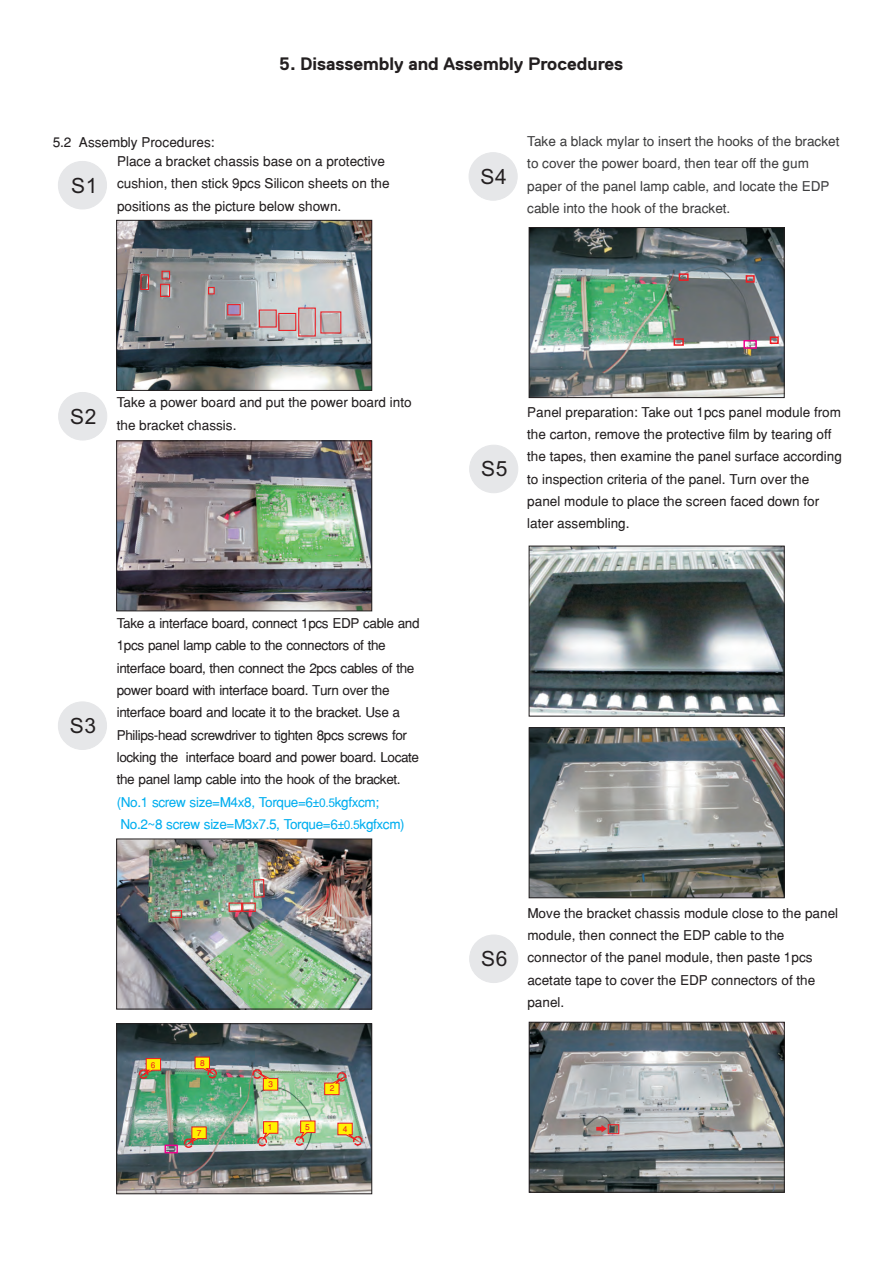
<style>
.page{position:relative;width:893px;height:1263px;background:#fff}
.page>*{position:absolute;margin:0;border:0;box-sizing:border-box;transform-origin:0 0}
.t1{font:21px "Arial";letter-spacing:.03em;color:#231f20}
.t2{font:700 18px "Dell Replica";color:#231f20}
.t3{font:13.5px/22.4px "Helvetica";color:#231f20}
.t4{font:13.5px/22.4px "Helvetica";letter-spacing:-.03em;color:#231f20}
.t5{font:13.5px/22.4px "Helvetica";color:#3e3e3f}
.t6{font:8.25px "Helvetica";color:#ee1d23}
.s1{color:#00aeef}
.s2{font-family:"Arial";font-size:12px;color:#00aeef}
</style>
<div class="page">
<div style="left:58px;top:392px;width:49px;height:48px;background:#e6e7e9;border:1px solid #e6e7e9;border-radius:50%"></div>
<img style="left:118px;top:222px;width:252px;height:167px">
<div style="left:116px;top:220px;width:256px;height:171px;border:1px solid #231f20"></div>
<div style="left:58px;top:161px;width:49px;height:48px;background:#e6e7e9;border:1px solid #e6e7e9;border-radius:50%"></div>
<div style="left:227px;top:304px;width:14px;height:11px;border:1px solid #ee1d23"></div>
<div style="left:469px;top:152px;width:48px;height:48px;background:#e6e7e9;border:1px solid #e6e7e9;border-radius:50%"></div>
<img style="left:118px;top:841px;width:252px;height:166px">
<div style="left:116px;top:839px;width:256px;height:170px;border:1px solid #231f20"></div>
<img style="left:118px;top:443px;width:252px;height:166px">
<div style="left:116px;top:441px;width:256px;height:170px;border:1px solid #231f20"></div>
<div style="left:58px;top:702px;width:49px;height:48px;background:#e6e7e9;border:1px solid #e6e7e9;border-radius:50%"></div>
<img style="left:531px;top:548px;width:251px;height:166px">
<div style="left:529px;top:546px;width:255px;height:170px;border:1px solid #231f20"></div>
<img style="left:531px;top:730px;width:251px;height:166px">
<div style="left:529px;top:728px;width:255px;height:170px;border:1px solid #231f20"></div>
<div style="left:469px;top:445px;width:49px;height:48px;background:#e6e7e9;border:1px solid #e6e7e9;border-radius:50%"></div>
<div style="left:469px;top:935px;width:49px;height:48px;background:#e6e7e9;border:1px solid #e6e7e9;border-radius:50%"></div>
<img style="left:531px;top:1024px;width:251px;height:166px">
<div style="left:529px;top:1022px;width:255px;height:170px;border:1px solid #231f20"></div>
<svg style="left:596px;top:1125px;width:11px;height:7px"></svg>
<div style="left:608px;top:1124px;width:11px;height:10px;border:1px solid #ee2028"></div>
<div style="left:298px;top:308px;width:18px;height:29px;border:1px solid #ee1d23"></div>
<div style="left:242px;top:902px;width:14px;height:10px;border:1px solid #ee1d23"></div>
<svg style="left:253px;top:879px;width:12px;height:19px"></svg>
<div style="left:140px;top:274px;width:9px;height:16px;border:1px solid #ee1d23"></div>
<div style="left:162px;top:271px;width:8px;height:8px;border:1px solid #ee1d23"></div>
<div style="left:160px;top:284px;width:10px;height:13px;border:1px solid #ee1d23"></div>
<div style="left:208px;top:287px;width:7px;height:7px;border:1px solid #ee1d23"></div>
<div style="left:259px;top:310px;width:18px;height:18px;border:1px solid #ee1d23"></div>
<div style="left:278px;top:313px;width:18px;height:18px;border:1px solid #ee1d23"></div>
<div style="left:320px;top:311px;width:21px;height:23px;border:1px solid #ee1d23"></div>
<div style="left:229px;top:902px;width:13px;height:10px;border:1px solid #ee1d23"></div>
<div style="left:171px;top:910px;width:11px;height:8px;border:1px solid #ee1d23"></div>
<img style="left:531px;top:229px;width:251px;height:167px">
<div style="left:529px;top:227px;width:255px;height:171px;border:1px solid #231f20"></div>
<div style="left:679px;top:273px;width:10px;height:8px;border:1px solid #ee1d23"></div>
<div style="left:674px;top:338px;width:10px;height:8px;border:1px solid #ee1d23"></div>
<div style="left:746px;top:275px;width:9px;height:8px;border:1px solid #ee1d23"></div>
<div style="left:770px;top:336px;width:9px;height:8px;border:1px solid #ee1d23"></div>
<div style="left:743px;top:340px;width:14px;height:9px;border:1px solid #ed028c"></div>
<img style="left:118px;top:1026px;width:252px;height:166px">
<div style="left:116px;top:1024px;width:256px;height:170px;border:1px solid #231f20"></div>
<svg style="left:261px;top:1121px;width:18px;height:21px"></svg>
<div style="left:257px;top:1137px;width:10px;height:9px;border:1px dashed #ee1d23;border-radius:50%"></div>
<svg style="left:253px;top:1069px;width:25px;height:22px"></svg>
<svg style="left:337px;top:1122px;width:26px;height:22px"></svg>
<svg style="left:324px;top:1074px;width:26px;height:21px"></svg>
<svg style="left:136px;top:1058px;width:25px;height:22px"></svg>
<div style="left:353px;top:1136px;width:10px;height:10px;border:1px dashed #ee1d23;border-radius:50%"></div>
<div style="left:337px;top:1072px;width:9px;height:10px;border:1px dashed #ee1d23;border-radius:50%"></div>
<div style="left:252px;top:1069px;width:10px;height:10px;border:1px dashed #ee1d23;border-radius:50%"></div>
<div style="left:139px;top:1069px;width:9px;height:10px;border:1px dashed #ee1d23;border-radius:50%"></div>
<svg style="left:194px;top:1056px;width:26px;height:22px"></svg>
<svg style="left:181px;top:1126px;width:26px;height:22px"></svg>
<svg style="left:298px;top:1120px;width:18px;height:21px"></svg>
<div style="left:295px;top:1136px;width:9px;height:10px;border:1px dashed #ee1d23;border-radius:50%"></div>
<div style="left:165px;top:1145px;width:13px;height:8px;border:1px solid #ed028c"></div>
<h2 class="t2" style="left:279px;top:56px;width:345px">5. Disassembly and Assembly Procedures</h2>
<p class="t3" style="left:53px;top:132px;width:163px">5.2 Assembly Procedures:</p>
<h1 class="t1" style="left:71px;top:177px;width:28px">S1</h1>
<p class="t3" style="left:117px;top:151px;width:274px">Place a bracket chassis base on a protective cushion, then stick 9pcs Silicon sheets on the positions as the picture below shown.</p>
<h1 class="t1" style="left:480px;top:169px;width:28px">S4</h1>
<p class="t5" style="left:527px;top:131px;width:314px">Take a black mylar to insert the hooks of the bracket to cover the power board, then tear off the gum paper of the panel lamp cable, and locate the EDP cable into the hook of the bracket.</p>
<h1 class="t1" style="left:70px;top:408px;width:28px">S2</h1>
<p class="t3" style="left:117px;top:393px;width:296px">Take a power board and put the power board into the bracket chassis.</p>
<h1 class="t1" style="left:70px;top:718px;width:28px">S3</h1>
<p class="t4" style="left:117px;top:613px;width:304px">Take a interface board, connect 1pcs EDP cable and 1pcs panel lamp cable to the connectors of the interface board, then connect the 2pcs cables of the power board with interface board. Turn over the interface board and locate it to the bracket. Use a Philips-head screwdriver to tighten 8pcs screws for locking the interface board and power board. Locate the panel lamp cable into the hook of the bracket. <span class="s1">(No.1 screw size=M4x8, Torque=6</span><span class="s2">±0.5</span><span class="s1">kgfxcm; No.2~8 screw size=M3x7.5, Torque=6</span><span class="s2">±0.5</span><span class="s1">kgfxcm)</span></p>
<p class="t6" style="left:151px;top:1061px;width:6px">6</p>
<p class="t6" style="left:200px;top:1060px;width:6px">8</p>
<p class="t6" style="left:197px;top:1130px;width:6px">7</p>
<p class="t6" style="left:268px;top:1081px;width:6px">3</p>
<p class="t6" style="left:268px;top:1124px;width:6px">1</p>
<p class="t6" style="left:305px;top:1123px;width:6px">5</p>
<p class="t6" style="left:330px;top:1085px;width:6px">2</p>
<p class="t6" style="left:343px;top:1126px;width:6px">4</p>
<h1 class="t1" style="left:481px;top:461px;width:28px">S5</h1>
<p class="t3" style="left:527px;top:402px;width:316px">Panel preparation: Take out 1pcs panel module from the carton, remove the protective film by tearing off the tapes, then examine the panel surface according to inspection criteria of the panel. Turn over the panel module to place the screen faced down for later assembling.</p>
<h1 class="t1" style="left:481px;top:951px;width:28px">S6</h1>
<p class="t3" style="left:527px;top:903px;width:312px">Move the bracket chassis module close to the panel module, then connect the EDP cable to the connector of the panel module, then paste 1pcs acetate tape to cover the EDP connectors of the panel.</p>
</div>
